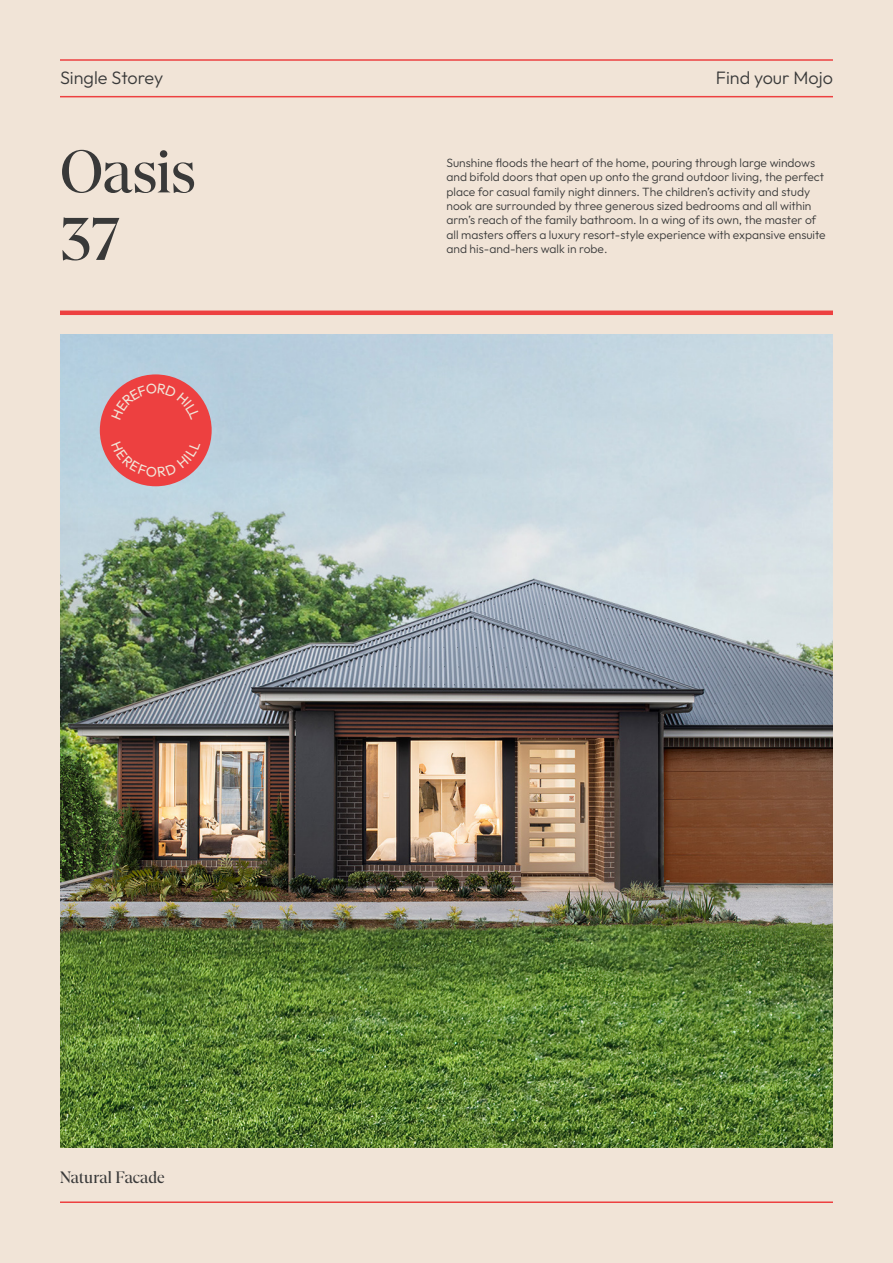
<style>
.page{position:relative;width:893px;height:1263px;background:#f1e4d7}
.page>*{position:absolute;margin:0;border:0;box-sizing:border-box;transform-origin:0 0}
.t1{font:60px/67.5px "At Gambit";letter-spacing:-.01em;color:#393939}
.t2{font:300 18px "Outfit";color:#393939}
.t3{font:16.5px "At Gambit";letter-spacing:.005em;color:#393939}
.t4{font:300 12px/14.4px "Outfit";color:#393939}
</style>
<div class="page">
<hr style="left:60px;top:59px;width:773px;height:2px;background:#ed4040">
<hr style="left:60px;top:96px;width:773px;height:1px;background:#ed4040">
<hr style="left:60px;top:1201px;width:773px;height:2px;background:#ed4040">
<hr style="left:60px;top:311px;width:773px;height:4px;background:#ed4040">
<img style="left:60px;top:335px;width:773px;height:812px">
<div style="left:100px;top:374px;width:112px;height:112px;background:#ed4040;border-radius:50%"></div>
<svg style="left:111px;top:383px;width:89px;height:14px"></svg>
<svg style="left:111px;top:464px;width:89px;height:13px"></svg>
<h2 class="t2" style="left:60px;top:67px;width:105px">Single Storey</h2>
<h2 class="t2" style="left:716px;top:67px;width:119px">Find your Mojo</h2>
<p class="t1" style="left:60px;top:138px;width:137px">Oasis<br>37</p>
<p class="t4" style="left:446px;top:156px;width:381px">Sunshine floods the heart of the home, pouring through large windows and bifold doors that open up onto the grand outdoor living, the perfect place for casual family night dinners. The children’s activity and study nook are surrounded by three generous sized bedrooms and all within arm’s reach of the family bathroom. In a wing of its own, the master of all masters offers a luxury resort-style experience with expansive ensuite and his-and-hers walk in robe.</p>
<p class="t3" style="left:60px;top:1167px;width:106px">Natural Facade</p>
</div>
